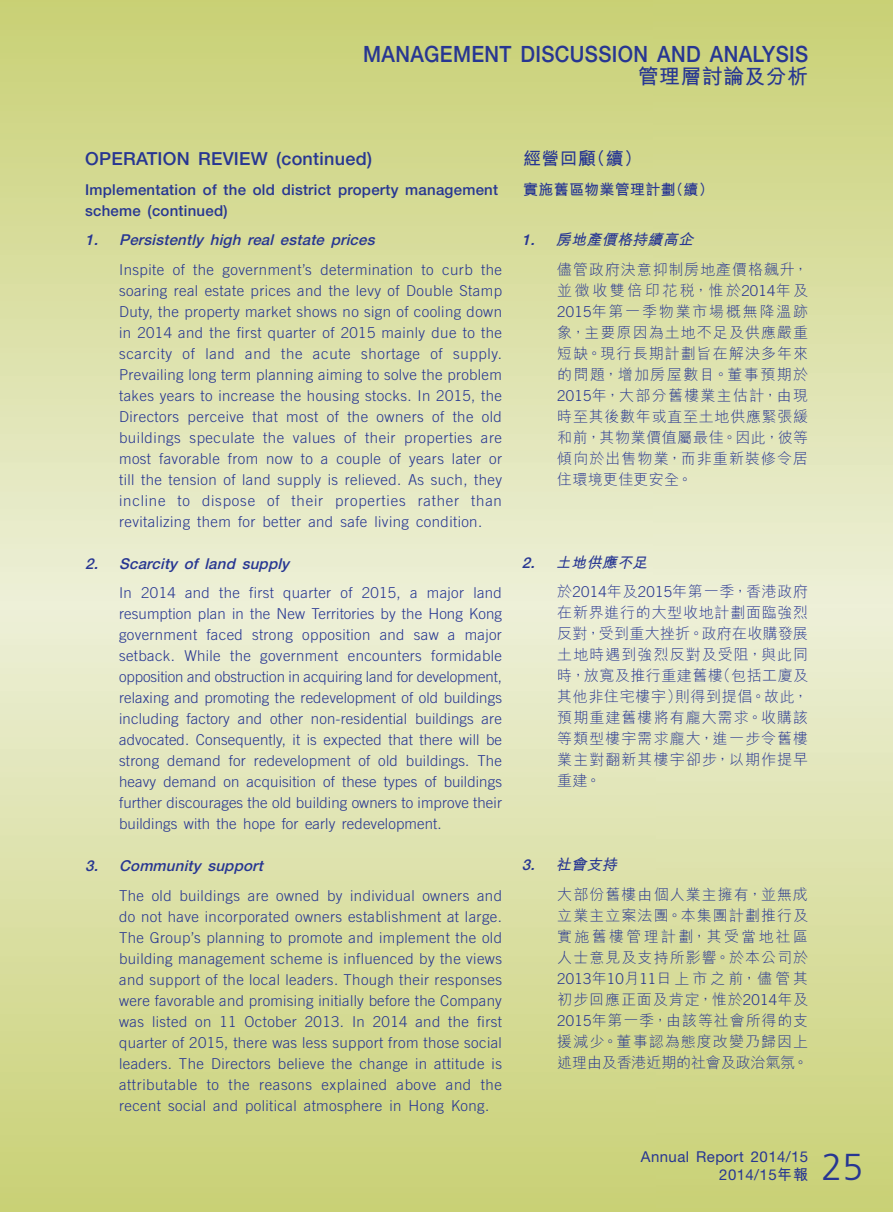
<style>
.page{position:relative;width:893px;height:1212px;background:#fff}
.page>*{position:absolute;margin:0;border:0;box-sizing:border-box;transform-origin:0 0}
.t1{font:300 37.5px "Frutiger LT Std";color:#273692}
.t2{font:500 22.5px "Helvetica Neue LT Std";letter-spacing:.015em;color:#273692;scale:.9 1}
.t3{font:21px "M Hei HK Bold E Ten B5 H";letter-spacing:.015em;color:#273692}
.t4{font:500 18px "Helvetica Neue LT Std";letter-spacing:.015em;color:#273692}
.t5{font:18px "M Hei HK Bold E Ten B5 H";color:#273692}
.t6{font:300 15px/21px "Trade Gothic LT Std";letter-spacing:.025em;color:#273692;text-align:justify}
.t7{font:15px/21px "M Hei HK Light E Ten B5 H";letter-spacing:.07em;color:#273692;text-align:justify}
.t8{font:italic 500 15px "Helvetica Neue LT Std";color:#273692}
.t9{font:500 15px/21px "Helvetica Neue LT Std";letter-spacing:.015em;color:#273692}
.t10{font:15px/18px "Helvetica Neue LT Std";letter-spacing:.025em;color:#273692;text-align:right}
.t11{font:italic 15px "M Hei HK Bold E Ten B5 H";color:#273692}
.t12{font:15px "M Hei HK Bold E Ten B5 H";letter-spacing:.015em;color:#273692}
.s1{font-family:"Helvetica Neue LT Std";font-weight:500}
.s2{font-family:"Trade Gothic LT Std";font-weight:300}
.s3{font-family:"M Hei HK Bold E Ten B5 H"}
</style>
<div class="page">
<h2 class="t2" style="left:363px;top:46px;width:496px">MANAGEMENT DISCUSSION AND ANALYSIS</h2>
<h3 class="t3" style="left:637px;top:68px;width:172px">管理層討論及分析</h3>
<p class="t4" style="left:85px;top:152px;width:288px">OPERATION REVIEW (continued)</p>
<p class="t9" style="left:85px;top:180px;width:414px">Implementation of the old district property management scheme (continued)</p>
<p class="t8" style="left:85px;top:234px;width:294px">1. Persistently high real estate prices</p>
<p class="t6" style="left:119px;top:260px;width:384px">Inspite of the government’s determination to curb the soaring real estate prices and the levy of Double Stamp Duty, the property market shows no sign of cooling down in 2014 and the first quarter of 2015 mainly due to the scarcity of land and the acute shortage of supply.<br>Prevailing long term planning aiming to solve the problem takes years to increase the housing stocks. In 2015, the Directors perceive that most of the owners of the old buildings speculate the values of their properties are most favorable from now to a couple of years later or till the tension of land supply is relieved. As such, they incline to dispose of their properties rather than revitalizing them for better and safe living condition.</p>
<p class="t8" style="left:85px;top:558px;width:205px">2. Scarcity of land supply</p>
<p class="t6" style="left:119px;top:584px;width:384px">In 2014 and the first quarter of 2015, a major land resumption plan in the New Territories by the Hong Kong government faced strong opposition and saw a major setback. While the government encounters formidable opposition and obstruction in acquiring land for development, relaxing and promoting the redevelopment of old buildings including factory and other non-residential buildings are advocated. Consequently, it is expected that there will be strong demand for redevelopment of old buildings. The heavy demand on acquisition of these types of buildings further discourages the old building owners to improve their buildings with the hope for early redevelopment.</p>
<p class="t8" style="left:85px;top:860px;width:182px">3. Community support</p>
<p class="t6" style="left:119px;top:886px;width:384px">The old buildings are owned by individual owners and do not have incorporated owners establishment at large.<br>The Group’s planning to promote and implement the old building management scheme is influenced by the views and support of the local leaders. Though their responses were favorable and promising initially before the Company was listed on 11 October 2013. In 2014 and the first quarter of 2015, there was less support from those social leaders. The Directors believe the change in attitude is attributable to the reasons explained above and the recent social and political atmosphere in Hong Kong.</p>
<p class="t5" style="left:523px;top:152px;width:120px">經營回顧（續）</p>
<p class="t12" style="left:523px;top:183px;width:192px">實施舊區物業管理計劃（續）</p>
<p class="t11" style="left:522px;top:234px;width:173px"><span class="s1">1.</span> 房地產價格持續高企</p>
<p class="t7" style="left:557px;top:261px;width:252px">儘管政府決意抑制房地產價格飆升，並徵收雙倍印花稅，惟於<span class="s2">2014</span>年及<span class="s2">2015</span>年第一季物業市場概無降溫跡象，主要原因為土地不足及供應嚴重短缺。現行長期計劃旨在解決多年來的問題，增加房屋數目。董事預期於<span class="s2">2015</span>年，大部分舊樓業主估計，由現時至其後數年或直至土地供應緊張緩和前，其物業價值屬最佳。因此，彼等傾向於出售物業，而非重新裝修令居住環境更佳更安全。</p>
<p class="t11" style="left:522px;top:557px;width:130px"><span class="s1">2.</span> 土地供應不足</p>
<p class="t7" style="left:557px;top:583px;width:252px">於<span class="s2">2014</span>年及<span class="s2">2015</span>年第一季，香港政府在新界進行的大型收地計劃面臨強烈反對，受到重大挫折。政府在收購發展土地時遇到強烈反對及受阻，與此同時，放寬及推行重建舊樓（包括工廈及其他非住宅樓宇）則得到提倡。故此，預期重建舊樓將有龐大需求。收購該等類型樓宇需求龐大，進一步令舊樓業主對翻新其樓宇卻步，以期作提早重建。</p>
<p class="t11" style="left:522px;top:859px;width:100px"><span class="s1">3.</span> 社會支持</p>
<p class="t7" style="left:557px;top:886px;width:252px">大部份舊樓由個人業主擁有，並無成立業主立案法團。本集團計劃推行及實施舊樓管理計劃，其受當地社區人士意見及支持所影響。於本公司於<span class="s2">2013</span>年<span class="s2">10</span>月<span class="s2">11</span>日上市之前，儘管其初步回應正面及肯定，惟於<span class="s2">2014</span>年及<span class="s2">2015</span>年第一季，由該等社會所得的支援減少。董事認為態度改變乃歸因上述理由及香港近期的社會及政治氣氛。</p>
<p class="t10" style="left:641px;top:1149px;width:169px">Annual Report 2014/15<br>2014/15<span class="s3">年報</span></p>
<h1 class="t1" style="left:821px;top:1145px;width:43px">25</h1>
</div>
